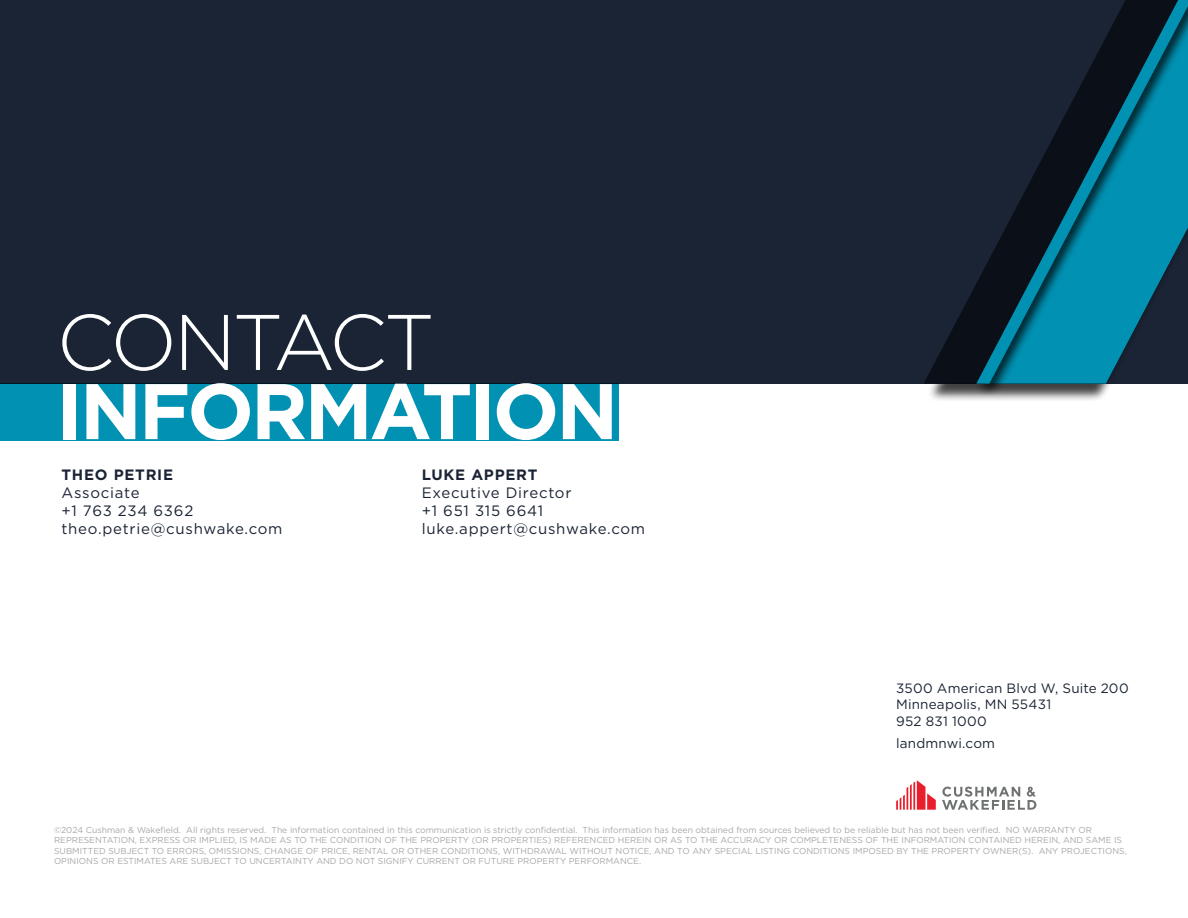
<style>
.page{position:relative;width:1188px;height:918px;background:#fff}
.page>*{position:absolute;margin:0;border:0;box-sizing:border-box;transform-origin:0 0}
.t1{font:700 78.6px "Gotham";letter-spacing:-.04em;color:#fff}
.t2{font:300 78.6px "Gotham";letter-spacing:-.05em;color:#fff}
.t3{font:15px/18px "Gotham";letter-spacing:.05em;color:#1b2435}
.t4{font:700 15px "Gotham";letter-spacing:.05em;color:#1b2435}
.t5{font:13.5px/16.2px "Gotham";letter-spacing:.015em;color:#1b2435}
.t6{font:8.7px/10.4px "Gotham";color:#a7a8a9}
</style>
<div class="page">
<div style="left:0;top:383px;width:619px;height:58px;background:#0091b3"></div>
<svg style="left:896px;top:780px;width:40px;height:30px"></svg>
<svg style="left:942px;top:787px;width:94px;height:23px"></svg>
<div style="left:0;top:0;width:1188px;height:384px;background:#1b2435"></div>
<svg style="left:924px;top:289px;width:50px;height:95px;fill:#0d111a"></svg>
<div style="left:974px;top:0;width:214px;height:397px;background:#000;opacity:.75"></div>
<svg style="left:976px;top:0;width:212px;height:384px"></svg>
<h1 class="t2" style="left:57px;top:292px;width:379px">CONTACT</h1>
<h1 class="t1" style="left:57px;top:359px;width:563px">INFORMATION</h1>
<h2 class="t4" style="left:62px;top:465px;width:113px">THEO PETRIE</h2>
<h2 class="t3" style="left:62px;top:483px;width:223px">Associate<br>+1 763 234 6362 theo.petrie@cushwake.com</h2>
<h2 class="t4" style="left:422px;top:465px;width:117px">LUKE APPERT</h2>
<h2 class="t3" style="left:422px;top:483px;width:225px">Executive Director<br>+1 651 315 6641 luke.appert@cushwake.com</h2>
<h3 class="t5" style="left:896px;top:680px;width:234px">3500 American Blvd W, Suite 200<br>Minneapolis, MN 55431<br>952 831 1000</h3>
<h3 class="t5" style="left:896px;top:735px;width:100px">landmnwi.com</h3>
<p class="t6" style="left:54px;top:825px;width:1074px">©2024 Cushman &amp; Wakefield. All rights reserved. The information contained in this communication is strictly confidential. This information has been obtained from sources believed to be reliable but has not been verified. NO WARRANTY OR REPRESENTATION, EXPRESS OR IMPLIED, IS MADE AS TO THE CONDITION OF THE PROPERTY (OR PROPERTIES) REFERENCED HEREIN OR AS TO THE ACCURACY OR COMPLETENESS OF THE INFORMATION CONTAINED HEREIN, AND SAME IS SUBMITTED SUBJECT TO ERRORS, OMISSIONS, CHANGE OF PRICE, RENTAL OR OTHER CONDITIONS, WITHDRAWAL WITHOUT NOTICE, AND TO ANY SPECIAL LISTING CONDITIONS IMPOSED BY THE PROPERTY OWNER(S). ANY PROJECTIONS, OPINIONS OR ESTIMATES ARE SUBJECT TO UNCERTAINTY AND DO NOT SIGNIFY CURRENT OR FUTURE PROPERTY PERFORMANCE.</p>
</div>
